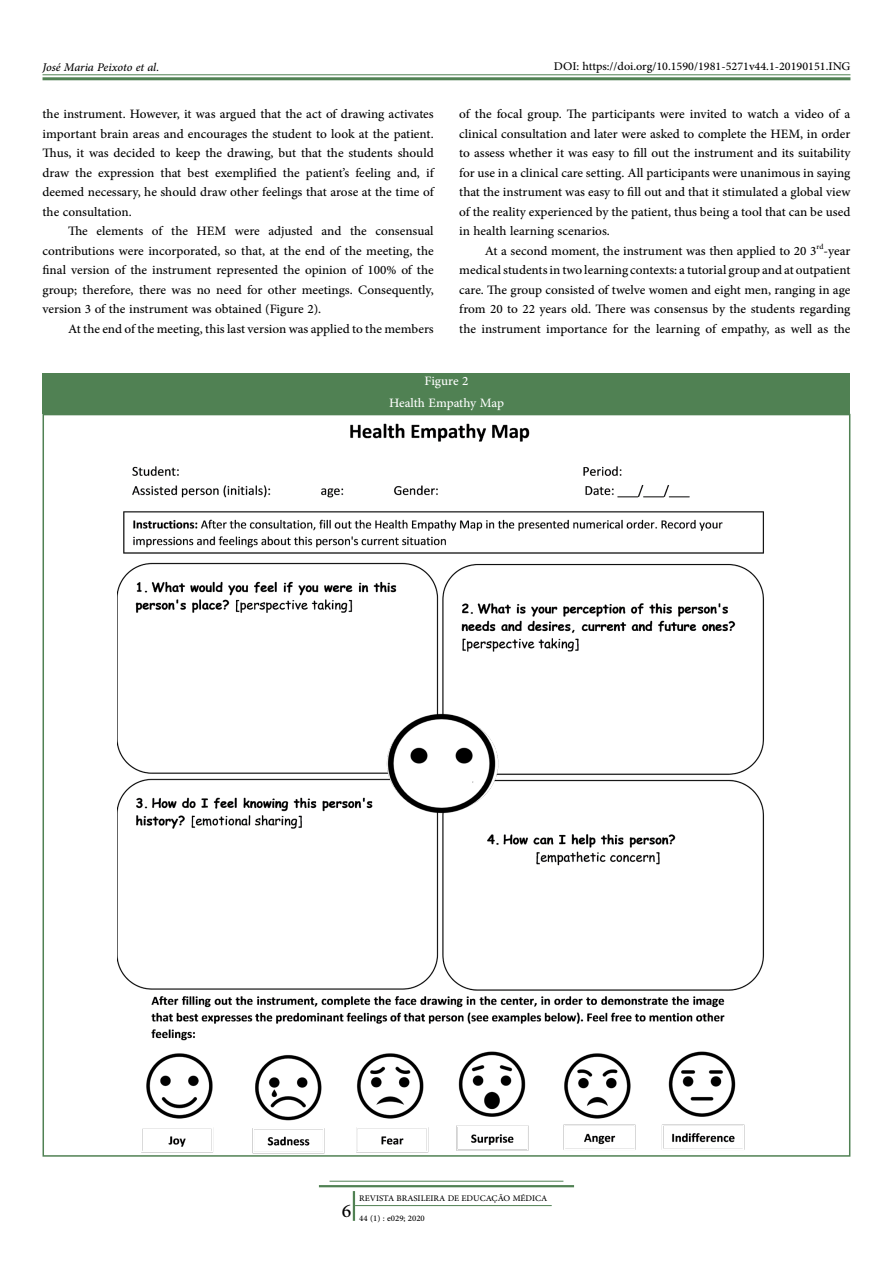
<style>
.page{position:relative;width:893px;height:1263px;background:#fff}
.page>*{position:absolute;margin:0;border:0;box-sizing:border-box;transform-origin:0 0}
.t1{font:27px "Adobe Arabic";color:#000}
.t2{font:18px/19.5px "Adobe Arabic";color:#000;text-align:justify}
.t3{font:18px/21.6px "Adobe Arabic";letter-spacing:-.005em;color:#fff;text-align:center}
.t4{font:16.5px "Adobe Arabic";color:#000}
.t5{font:italic 16.5px "Adobe Arabic";letter-spacing:-.005em;color:#000}
.t6{font:12px "Adobe Arabic";color:#000}
.t7{font:12px "Adobe Arabic";color:#000}
</style>
<div class="page">
<div style="left:43px;top:373px;width:807px;height:41px;background:#508153"></div>
<img style="left:118px;top:423px;width:646px;height:731px">
<hr style="left:43px;top:74px;width:807px;height:1px;background:#508153">
<hr style="left:43px;top:77px;width:807px;height:3px;background:#508153">
<hr style="left:330px;top:1181px;width:233px;height:1px;background:#508153">
<hr style="left:319px;top:1185px;width:255px;height:2px;background:#508153">
<hr style="left:353px;top:1191px;width:2px;height:30px;background:#508153">
<hr style="left:355px;top:1205px;width:197px;height:1px;background:#508153">
<p class="t5" style="left:43px;top:55px;width:118px">José Maria Peixoto et al.</p>
<p class="t2" style="left:43px;top:102px;width:393px">the instrument. However, it was argued that the act of drawing activates important brain areas and encourages the student to look at the patient.<br>Thus, it was decided to keep the drawing, but that the students should draw the expression that best exemplified the patient’s feeling and, if deemed necessary, he should draw other feelings that arose at the time of the consultation.</p>
<p class="t2" style="left:43px;top:219px;width:393px;text-indent:26px">The elements of the HEM were adjusted and the consensual contributions were incorporated, so that, at the end of the meeting, the final version of the instrument represented the opinion of 100% of the group; therefore, there was no need for other meetings. Consequently, version 3 of the instrument was obtained (Figure 2).</p>
<p class="t2" style="left:68px;top:317px;width:367px">At the end of the meeting, this last version was applied to the members</p>
<p class="t4" style="left:554px;top:55px;width:298px">DOI: https://doi.org/10.1590/1981-5271v44.1-20190151.ING</p>
<p class="t2" style="left:459px;top:102px;width:393px">of the focal group. The participants were invited to watch a video of a clinical consultation and later were asked to complete the HEM, in order to assess whether it was easy to fill out the instrument and its suitability for use in a clinical care setting. All participants were unanimous in saying that the instrument was easy to fill out and that it stimulated a global view of the reality experienced by the patient, thus being a tool that can be used in health learning scenarios.</p>
<p class="t2" style="left:459px;top:239px;width:393px;text-indent:25px">At a second moment, the instrument was then applied to 20 3<sup>rd</sup>-year medical students in two learning contexts: a tutorial group and at outpatient care. The group consisted of twelve women and eight men, ranging in age from 20 to 22 years old. There was consensus by the students regarding the instrument importance for the learning of empathy, as well as the</p>
<p class="t3" style="left:389px;top:368px;width:116px">Figure 2<br>Health Empathy Map</p>
<h1 class="t1" style="left:342px;top:1192px;width:11px">6</h1>
<p class="t6" style="left:359px;top:1189px;width:189px">REVISTA BRASILEIRA DE EDUCAÇÃO MÉDICA</p>
<p class="t7" style="left:359px;top:1209px;width:67px">44 (1) : e029; 2020</p>
</div>
